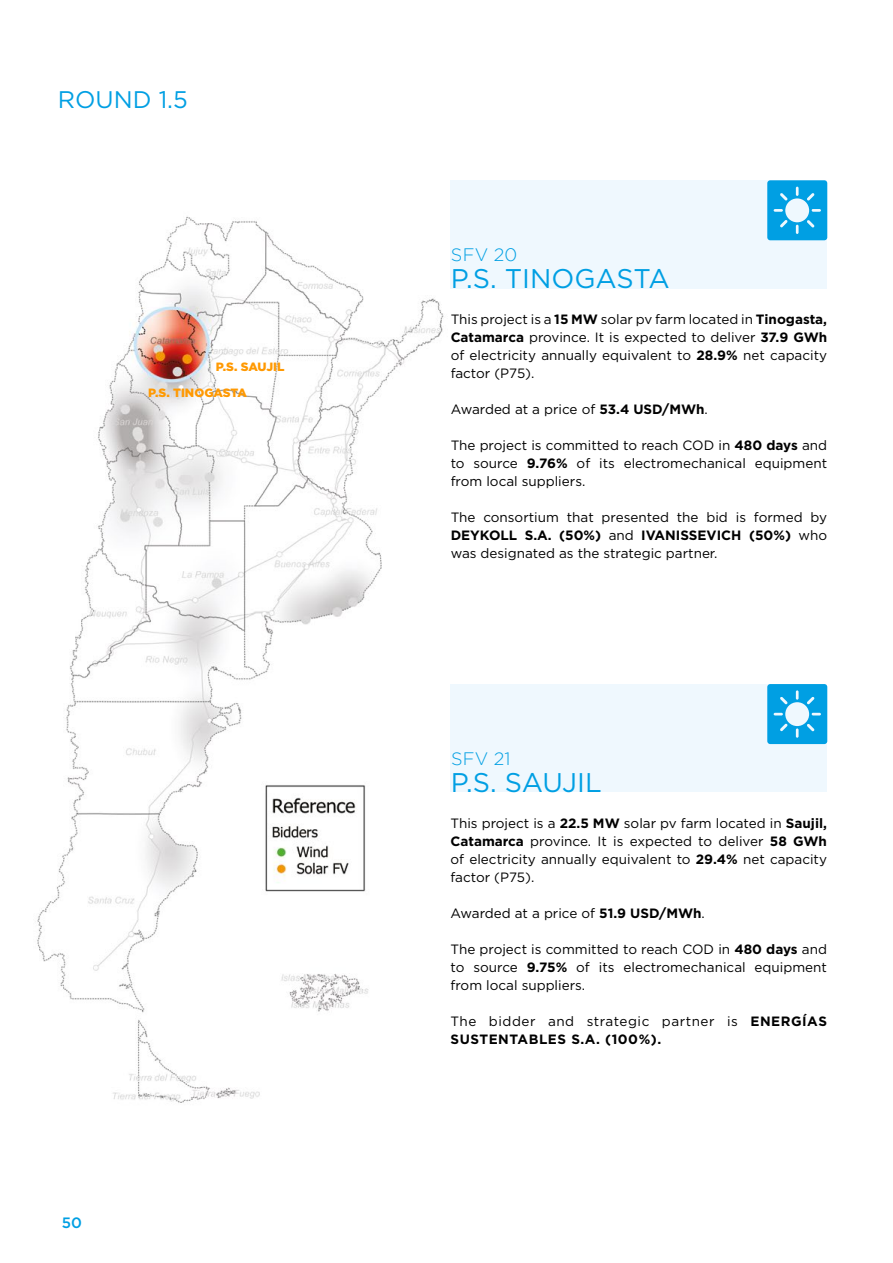
<style>
.page{position:relative;width:893px;height:1263px;background:#fff}
.page>*{position:absolute;margin:0;border:0;box-sizing:border-box;transform-origin:0 0}
.t1{font:27px "Gotham";color:#009fe3}
.t2{font:24px "Gotham";color:#009fe3}
.t3{font:300 18px "Gotham";letter-spacing:.015em;color:#009fe3}
.t4{font:500 15px "Gotham";color:#009fe3}
.t5{font:13.5px/18px "Gotham";color:#000;text-align:justify}
.t6{font:700 13.5px/18px "Gotham";letter-spacing:.04em;color:#000}
.t7{font:900 12px "Gotham";color:#ff9902}
.s1{font-weight:700}
.s2{font-weight:400}
</style>
<div class="page">
<img style="left:37px;top:201px;width:414px;height:902px">
<div style="left:451px;top:180px;width:376px;height:109px;background:#eff8fe"></div>
<div style="left:451px;top:684px;width:376px;height:108px;background:#eff8fe"></div>
<svg style="left:767px;top:180px;width:60px;height:60px;background:#2dafe8"></svg>
<svg style="left:767px;top:684px;width:60px;height:60px"></svg>
<h2 class="t2" style="left:58px;top:84px;width:132px">ROUND 1.5</h2>
<p class="t7" style="left:216px;top:358px;width:70px">P.S. SAUJIL</p>
<p class="t7" style="left:148px;top:384px;width:100px">P.S. TINOGASTA</p>
<p class="t4" style="left:62px;top:1213px;width:22px">50</p>
<h3 class="t3" style="left:451px;top:244px;width:68px">SFV 20</h3>
<h1 class="t1" style="left:451px;top:261px;width:220px">P.S. TINOGASTA</h1>
<p class="t5" style="left:451px;top:310px;width:378px">This project is a <span class="s1">15 MW</span> solar pv farm located in <span class="s1">Tinogasta, Catamarca</span> province. It is expected to deliver <span class="s1">37.9 GWh </span>of electricity annually equivalent to <span class="s1">28.9%</span> net capacity factor (P75).</p>
<p class="t5" style="left:451px;top:400px;width:259px">Awarded at a price of <span class="s1">53.4 USD/MWh</span>.</p>
<p class="t5" style="left:451px;top:436px;width:378px">The project is committed to reach COD in <span class="s1">480 days</span> and to source <span class="s1">9.76%</span> of its electromechanical equipment from local suppliers.</p>
<p class="t5" style="left:451px;top:508px;width:378px">The consortium that presented the bid is formed by <span class="s1">DEYKOLL S.A. (50%)</span> and <span class="s1">IVANISSEVICH (50%)</span> who was designated as the strategic partner.</p>
<h3 class="t3" style="left:451px;top:748px;width:61px">SFV 21</h3>
<h1 class="t1" style="left:451px;top:765px;width:152px">P.S. SAUJIL</h1>
<p class="t5" style="left:450px;top:814px;width:378px">This project is a <span class="s1">22.5 MW</span> solar pv farm located in <span class="s1">Saujil, Catamarca</span> province. It is expected to deliver <span class="s1">58 GWh </span>of electricity annually equivalent to <span class="s1">29.4%</span> net capacity factor (P75).</p>
<p class="t5" style="left:450px;top:904px;width:256px">Awarded at a price of <span class="s1">51.9 USD/MWh</span>.</p>
<p class="t5" style="left:450px;top:940px;width:378px">The project is committed to reach COD in <span class="s1">480 days</span> and to source <span class="s1">9.75%</span> of its electromechanical equipment from local suppliers.</p>
<p class="t6" style="left:450px;top:1012px;width:378px"><span class="s2">The bidder and strategic partner is</span> ENERGÍAS<br>SUSTENTABLES S.A. (100%).</p>
</div>
